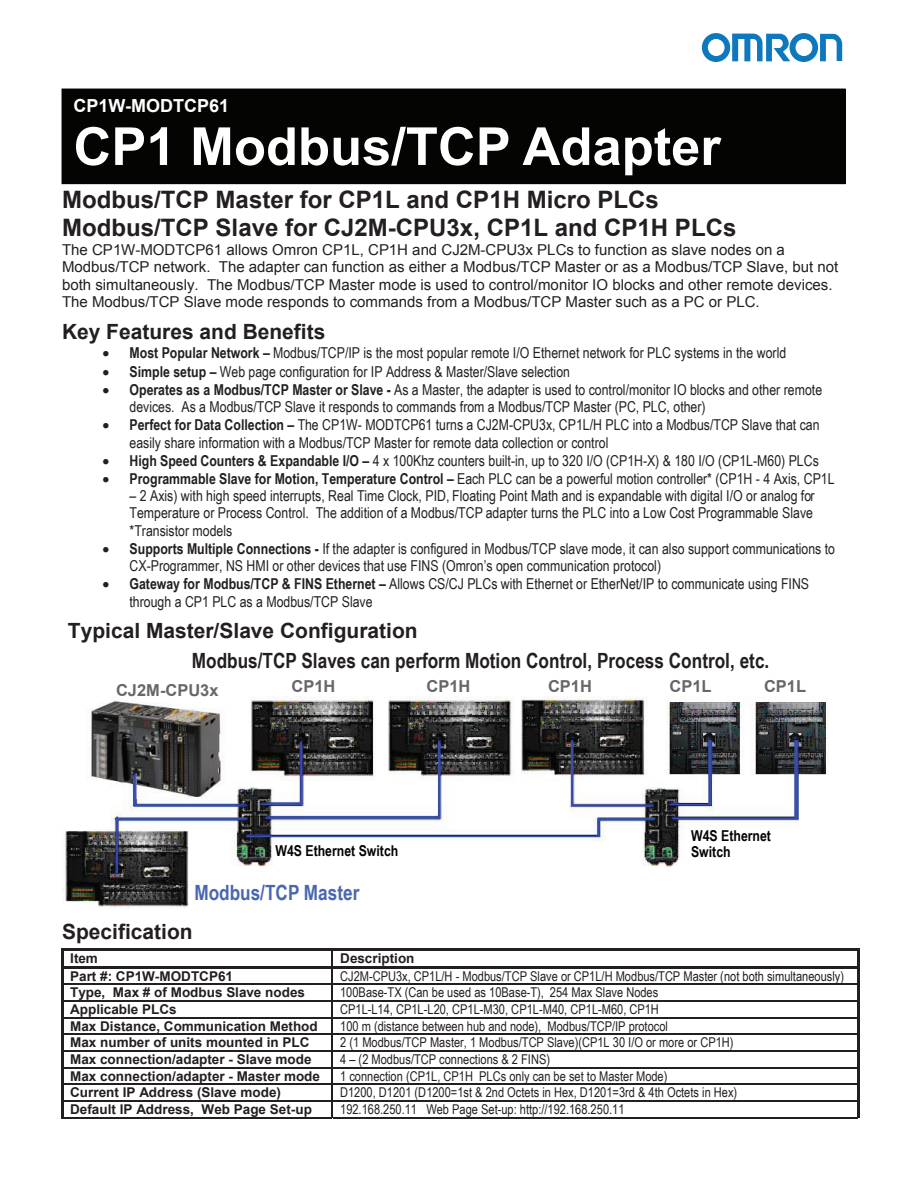
<style>
.page{position:relative;width:918px;height:1188px;background:#fff}
.page>*{position:absolute;margin:0;border:0;box-sizing:border-box;transform-origin:0 0}
.t1{font:700 52.5px "Arial";color:#fff}
.t2{font:700 24px/27.6px "Arial";color:#231f20}
.t3{font:700 21px "Arial";color:#231f20}
.t4{font:700 21px "Arial Narrow";color:#231f20}
.t5{font:700 21px "Arial Narrow";color:#4967b1}
.t6{font:700 18px "Arial";color:#fff}
.t7{font:700 16.5px "Arial";color:#66676a}
.t8{font:15px/17.2px "Arial Narrow";color:#231f20}
.t9{font:15px/17.2px "Arial";color:#231f20}
.t10{font:700 15px/16.6px "Arial Narrow";color:#040503}
.t11{font:13.5px "Arial Narrow";color:#231f20}
.t12{font:700 13.5px "Arial";color:#231f20}
.s1{font-weight:700}
</style>
<div class="page">
<svg style="left:702px;top:33px;width:140px;height:29px"></svg>
<hr style="left:61px;top:948px;width:799px;height:2px;background:#231f20">
<hr style="left:857px;top:950px;width:3px;height:16px;background:#231f20">
<hr style="left:61px;top:966px;width:799px;height:2px;background:#231f20">
<hr style="left:857px;top:968px;width:3px;height:16px;background:#231f20">
<hr style="left:63px;top:984px;width:269px;height:1px;background:#231f20">
<hr style="left:333px;top:984px;width:524px;height:1px;background:#231f20">
<hr style="left:857px;top:985px;width:3px;height:15px;background:#231f20">
<hr style="left:63px;top:1000px;width:269px;height:2px;background:#231f20">
<hr style="left:333px;top:1000px;width:524px;height:2px;background:#231f20">
<hr style="left:857px;top:1002px;width:3px;height:15px;background:#231f20">
<hr style="left:63px;top:1017px;width:269px;height:1px;background:#231f20">
<hr style="left:333px;top:1017px;width:524px;height:1px;background:#231f20">
<hr style="left:857px;top:1018px;width:3px;height:16px;background:#231f20">
<hr style="left:63px;top:1034px;width:269px;height:1px;background:#231f20">
<hr style="left:333px;top:1034px;width:524px;height:1px;background:#231f20">
<hr style="left:857px;top:1035px;width:3px;height:15px;background:#231f20">
<hr style="left:63px;top:1050px;width:269px;height:1px;background:#231f20">
<hr style="left:333px;top:1050px;width:524px;height:1px;background:#231f20">
<hr style="left:857px;top:1052px;width:3px;height:15px;background:#231f20">
<hr style="left:63px;top:1067px;width:269px;height:1px;background:#231f20">
<hr style="left:333px;top:1067px;width:524px;height:1px;background:#231f20">
<hr style="left:857px;top:1068px;width:3px;height:16px;background:#231f20">
<hr style="left:63px;top:1084px;width:269px;height:1px;background:#231f20">
<hr style="left:333px;top:1084px;width:524px;height:1px;background:#231f20">
<hr style="left:857px;top:1085px;width:3px;height:15px;background:#231f20">
<hr style="left:63px;top:1100px;width:269px;height:1px;background:#231f20">
<hr style="left:333px;top:1100px;width:524px;height:1px;background:#231f20">
<svg style="left:61px;top:950px;width:2px;height:167px"></svg>
<hr style="left:61px;top:1117px;width:271px;height:1px;background:#231f20">
<svg style="left:332px;top:950px;width:1px;height:168px"></svg>
<hr style="left:333px;top:1117px;width:524px;height:1px;background:#231f20">
<hr style="left:857px;top:1102px;width:3px;height:16px;background:#231f20">
<div style="left:62px;top:89px;width:783px;height:95px;background:#040503"></div>
<img style="left:62px;top:697px;width:765px;height:211px">
<p class="t6" style="left:74px;top:94px;width:157px">CP1W-MODTCP61</p>
<h1 class="t1" style="left:74px;top:112px;width:649px">CP1 Modbus/TCP Adapter</h1>
<h2 class="t2" style="left:62px;top:187px;width:676px">Modbus/TCP Master for CP1L and CP1H Micro PLCs<br>Modbus/TCP Slave for CJ2M-CPU3x, CP1L and CP1H PLCs</h2>
<p class="t9" style="left:62px;top:241px;width:778px">The CP1W-MODTCP61 allows Omron CP1L, CP1H and CJ2M-CPU3x PLCs to function as slave nodes on a Modbus/TCP network. The adapter can function as either a Modbus/TCP Master or as a Modbus/TCP Slave, but not both simultaneously. The Modbus/TCP Master mode is used to control/monitor IO blocks and other remote devices.<br>The Modbus/TCP Slave mode responds to commands from a Modbus/TCP Master such as a PC or PLC.</p>
<h3 class="t3" style="left:62px;top:317px;width:265px">Key Features and Benefits</h3>
<p class="t8" style="left:103px;top:344px;width:685px">• <span class="s1">Most Popular Network –</span> Modbus/TCP/IP is the most popular remote I/O Ethernet network for PLC systems in the world</p>
<p class="t8" style="left:103px;top:362px;width:469px">• <span class="s1">Simple setup –</span> Web page configuration for IP Address &amp; Master/Slave selection</p>
<p class="t8" style="left:130px;top:380px;width:694px;text-indent:-27px">• <span class="s1">Operates as a Modbus/TCP Master or Slave -</span> As a Master, the adapter is used to control/monitor IO blocks and other remote devices. As a Modbus/TCP Slave it responds to commands from a Modbus/TCP Master (PC, PLC, other)</p>
<p class="t8" style="left:130px;top:416px;width:692px;text-indent:-27px">• <span class="s1">Perfect for Data Collection –</span> The CP1W- MODTCP61 turns a CJ2M-CPU3x, CP1L/H PLC into a Modbus/TCP Slave that can easily share information with a Modbus/TCP Master for remote data collection or control</p>
<p class="t8" style="left:103px;top:451px;width:718px">• <span class="s1">High Speed Counters &amp; Expandable I/O –</span> 4 x 100Khz counters built-in, up to 320 I/O (CP1H-X) &amp; 180 I/O (CP1L-M60) PLCs</p>
<p class="t8" style="left:103px;top:469px;width:733px">• <span class="s1">Programmable Slave for Motion, Temperature Control –</span> Each PLC can be a powerful motion controller* (CP1H - 4 Axis, CP1L</p>
<p class="t8" style="left:130px;top:487px;width:687px;text-align:justify">– 2 Axis) with high speed interrupts, Real Time Clock, PID, Floating Point Math and is expandable with digital I/O or analog for Temperature or Process Control. The addition of a Modbus/TCP adapter turns the PLC into a Low Cost Programmable Slave *Transistor models</p>
<p class="t8" style="left:130px;top:539px;width:707px;text-indent:-27px">• <span class="s1">Supports Multiple Connections -</span> If the adapter is configured in Modbus/TCP slave mode, it can also support communications to<br>CX-Programmer, NS HMI or other devices that use FINS (Omron’s open communication protocol)</p>
<p class="t8" style="left:130px;top:575px;width:681px;text-indent:-27px">• <span class="s1">Gateway for Modbus/TCP &amp; FINS Ethernet –</span> Allows CS/CJ PLCs with Ethernet or EtherNet/IP to communicate using FINS through a CP1 PLC as a Modbus/TCP Slave</p>
<h3 class="t3" style="left:68px;top:617px;width:351px">Typical Master/Slave Configuration</h3>
<h3 class="t4" style="left:192px;top:645px;width:579px">Modbus/TCP Slaves can perform Motion Control, Process Control, etc.</h3>
<p class="t7" style="left:116px;top:679px;width:104px">CJ2M-CPU3x</p>
<p class="t7" style="left:292px;top:676px;width:45px">CP1H</p>
<p class="t7" style="left:427px;top:676px;width:45px">CP1H</p>
<p class="t7" style="left:548px;top:676px;width:45px">CP1H</p>
<p class="t7" style="left:670px;top:676px;width:44px">CP1L</p>
<p class="t7" style="left:764px;top:676px;width:44px">CP1L</p>
<p class="t10" style="left:275px;top:842px;width:125px">W4S Ethernet Switch</p>
<h3 class="t5" style="left:194px;top:877px;width:166px">Modbus/TCP Master</h3>
<p class="t10" style="left:691px;top:826px;width:81px">W4S Ethernet<br>Switch</p>
<h3 class="t3" style="left:62px;top:918px;width:132px">Specification</h3>
<p class="t12" style="left:70px;top:949px;width:29px">Item</p>
<p class="t12" style="left:340px;top:949px;width:76px">Description</p>
<p class="t12" style="left:70px;top:967px;width:164px">Part #: CP1W-MODTCP61</p>
<p class="t11" style="left:340px;top:966px;width:505px">CJ2M-CPU3x, CP1L/H - Modbus/TCP Slave or CP1L/H Modbus/TCP Master (not both simultaneously)</p>
<p class="t12" style="left:70px;top:984px;width:236px">Type, Max # of Modbus Slave nodes</p>
<p class="t11" style="left:340px;top:983px;width:320px">100Base-TX (Can be used as 10Base-T), 254 Max Slave Nodes</p>
<p class="t12" style="left:70px;top:1000px;width:108px">Applicable PLCs</p>
<p class="t11" style="left:340px;top:999px;width:320px">CP1L-L14, CP1L-L20, CP1L-M30, CP1L-M40, CP1L-M60, CP1H</p>
<p class="t12" style="left:70px;top:1017px;width:249px">Max Distance, Communication Method</p>
<p class="t11" style="left:340px;top:1016px;width:329px">100 m (distance between hub and node), Modbus/TCP/IP protocol</p>
<p class="t12" style="left:70px;top:1034px;width:241px">Max number of units mounted in PLC</p>
<p class="t11" style="left:340px;top:1033px;width:395px">2 (1 Modbus/TCP Master, 1 Modbus/TCP Slave)(CP1L 30 I/O or more or CP1H)</p>
<p class="t12" style="left:70px;top:1050px;width:243px">Max connection/adapter - Slave mode</p>
<p class="t11" style="left:340px;top:1049px;width:211px">4 – (2 Modbus/TCP connections &amp; 2 FINS)</p>
<p class="t12" style="left:70px;top:1067px;width:251px">Max connection/adapter - Master mode</p>
<p class="t11" style="left:340px;top:1066px;width:329px">1 connection (CP1L, CP1H PLCs only can be set to Master Mode)</p>
<p class="t12" style="left:70px;top:1084px;width:212px">Current IP Address (Slave mode)</p>
<p class="t11" style="left:340px;top:1083px;width:399px">D1200, D1201 (D1200=1st &amp; 2nd Octets in Hex, D1201=3rd &amp; 4th Octets in Hex)</p>
<p class="t12" style="left:70px;top:1100px;width:243px">Default IP Address, Web Page Set-up</p>
<p class="t11" style="left:340px;top:1099px;width:286px">192.168.250.11 Web Page Set-up: http://192.168.250.11</p>
</div>
